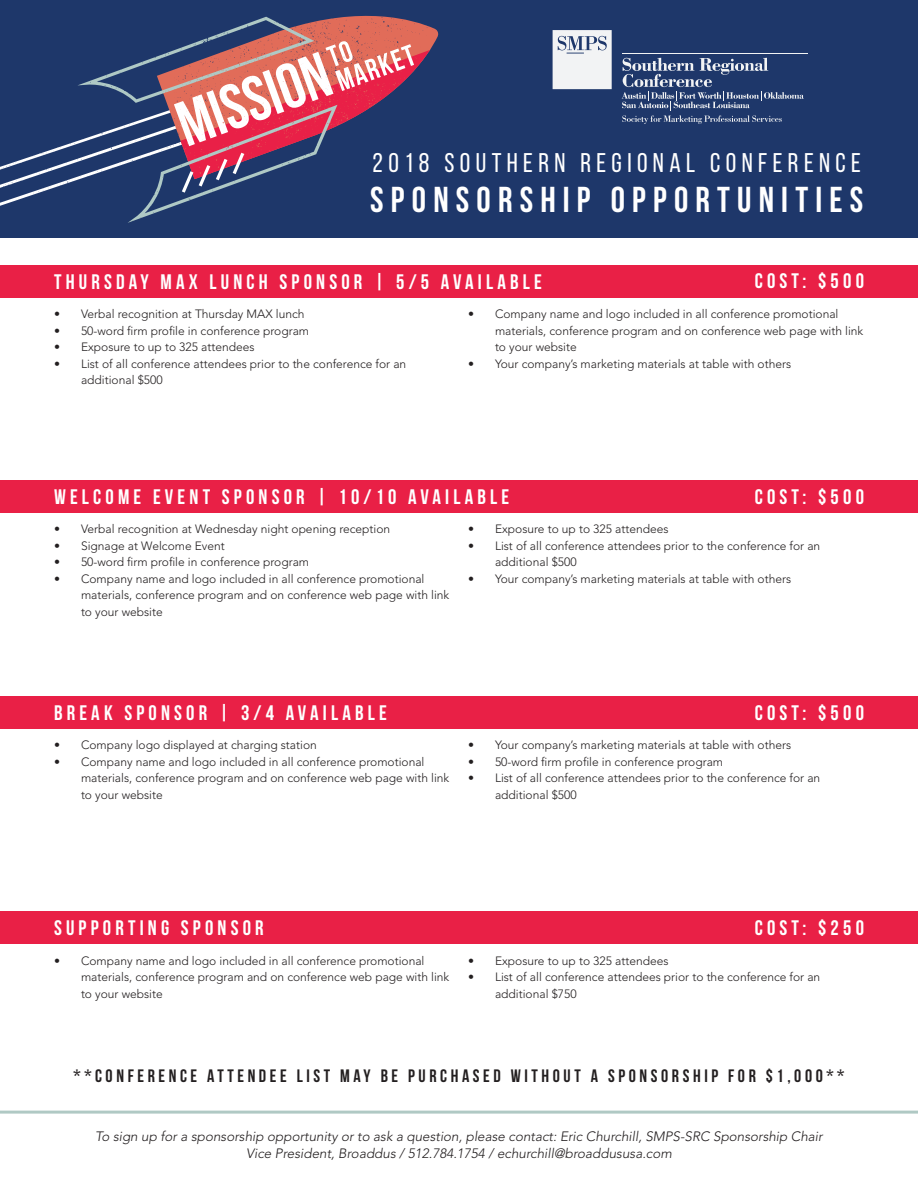
<style>
.page{position:relative;width:918px;height:1188px;background:#fff}
.page>*{position:absolute;margin:0;border:0;box-sizing:border-box;transform-origin:0 0}
.t1{font:700 36px "Bebas Neue";letter-spacing:.2em;color:#fff}
.t2{font:27px "Bebas Neue";letter-spacing:.2em;color:#fff}
.t3{font:700 21px "Bebas Neue";letter-spacing:.2em;color:#fff}
.t4{font:700 18px "Bebas Neue";letter-spacing:.2em;color:#231f20}
.t5{font:italic 300 13.5px "Avenir LT Std";color:#231f20}
.t6{font:300 12px/16.5px "Avenir LT Std";color:#231f20}
</style>
<div class="page">
<div style="left:0;top:0;width:918px;height:238px;background:#1e376a"></div>
<svg style="left:0;top:17px;width:430px;height:206px"></svg>
<svg style="left:553px;top:30px;width:59px;height:59px;background:#e0e3e8"></svg>
<svg style="left:622px;top:58px;width:182px;height:66px"></svg>
<hr style="left:622px;top:53px;width:186px;height:1px;background:#f2f3f4">
<div style="left:0;top:265px;width:918px;height:32px;background:#e92046"></div>
<div style="left:0;top:696px;width:918px;height:33px;background:#e92046"></div>
<div style="left:0;top:480px;width:918px;height:33px;background:#e92046"></div>
<div style="left:0;top:912px;width:918px;height:32px;background:#e92046"></div>
<hr style="left:0;top:1111px;width:918px;height:3px;background:#b0c9c4">
<p class="t2" style="left:373px;top:148px;width:490px">2018 SOUTHERN REGIONAL CONFERENCE</p>
<p class="t1" style="left:370px;top:180px;width:495px">SPONSORSHIP OPPORTUNITIES</p>
<p class="t3" style="left:54px;top:270px;width:489px">THURSDAY MAX LUNCH SPONSOR | 5/5 AVAILABLE</p>
<p class="t3" style="left:755px;top:270px;width:111px">COST: $500</p>
<p class="t6" style="left:54px;top:306px;width:252px">• Verbal recognition at Thursday MAX lunch</p>
<p class="t6" style="left:54px;top:322px;width:257px">• 50-word firm profile in conference program</p>
<p class="t6" style="left:54px;top:339px;width:202px">• Exposure to up to 325 attendees</p>
<p class="t6" style="left:81px;top:355px;width:327px;text-indent:-27px">• List of all conference attendees prior to the conference for an additional $500</p>
<p class="t6" style="left:495px;top:306px;width:370px;text-indent:-27px">• Company name and logo included in all conference promotional materials, conference program and on conference web page with link to your website</p>
<p class="t6" style="left:468px;top:355px;width:325px">• Your company’s marketing materials at table with others</p>
<p class="t3" style="left:54px;top:485px;width:457px">WELCOME EVENT SPONSOR | 10/10 AVAILABLE</p>
<p class="t3" style="left:755px;top:485px;width:111px">COST: $500</p>
<p class="t6" style="left:54px;top:521px;width:338px">• Verbal recognition at Wednesday night opening reception</p>
<p class="t6" style="left:54px;top:538px;width:172px">• Signage at Welcome Event</p>
<p class="t6" style="left:54px;top:554px;width:257px">• 50-word firm profile in conference program</p>
<p class="t6" style="left:81px;top:571px;width:370px;text-indent:-27px">• Company name and logo included in all conference promotional materials, conference program and on conference web page with link to your website</p>
<p class="t6" style="left:468px;top:521px;width:202px">• Exposure to up to 325 attendees</p>
<p class="t6" style="left:495px;top:538px;width:327px;text-indent:-27px">• List of all conference attendees prior to the conference for an additional $500</p>
<p class="t6" style="left:468px;top:571px;width:325px">• Your company’s marketing materials at table with others</p>
<p class="t3" style="left:54px;top:701px;width:334px">BREAK SPONSOR | 3/4 AVAILABLE</p>
<p class="t6" style="left:54px;top:737px;width:264px">• Company logo displayed at charging station</p>
<p class="t6" style="left:81px;top:754px;width:370px;text-indent:-27px">• Company name and logo included in all conference promotional materials, conference program and on conference web page with link to your website</p>
<p class="t3" style="left:755px;top:701px;width:111px">COST: $500</p>
<p class="t6" style="left:468px;top:737px;width:325px">• Your company’s marketing materials at table with others</p>
<p class="t6" style="left:468px;top:754px;width:257px">• 50-word firm profile in conference program</p>
<p class="t6" style="left:495px;top:770px;width:327px;text-indent:-27px">• List of all conference attendees prior to the conference for an additional $500</p>
<p class="t3" style="left:54px;top:916px;width:211px">SUPPORTING SPONSOR</p>
<p class="t3" style="left:755px;top:916px;width:111px">COST: $250</p>
<p class="t6" style="left:81px;top:953px;width:370px;text-indent:-27px">• Company name and logo included in all conference promotional materials, conference program and on conference web page with link to your website</p>
<p class="t6" style="left:468px;top:953px;width:202px">• Exposure to up to 325 attendees</p>
<p class="t6" style="left:495px;top:969px;width:327px;text-indent:-27px">• List of all conference attendees prior to the conference for an additional $750</p>
<p class="t4" style="left:74px;top:1066px;width:772px">**CONFERENCE ATTENDEE LIST MAY BE PURCHASED WITHOUT A SPONSORSHIP FOR $1,000**</p>
<p class="t5" style="left:95px;top:1129px;width:729px">To sign up for a sponsorship opportunity or to ask a question, please contact: Eric Churchill, SMPS-SRC Sponsorship Chair</p>
<p class="t5" style="left:246px;top:1145px;width:427px">Vice President, Broaddus / 512.784.1754 / echurchill@broaddususa.com</p>
</div>
